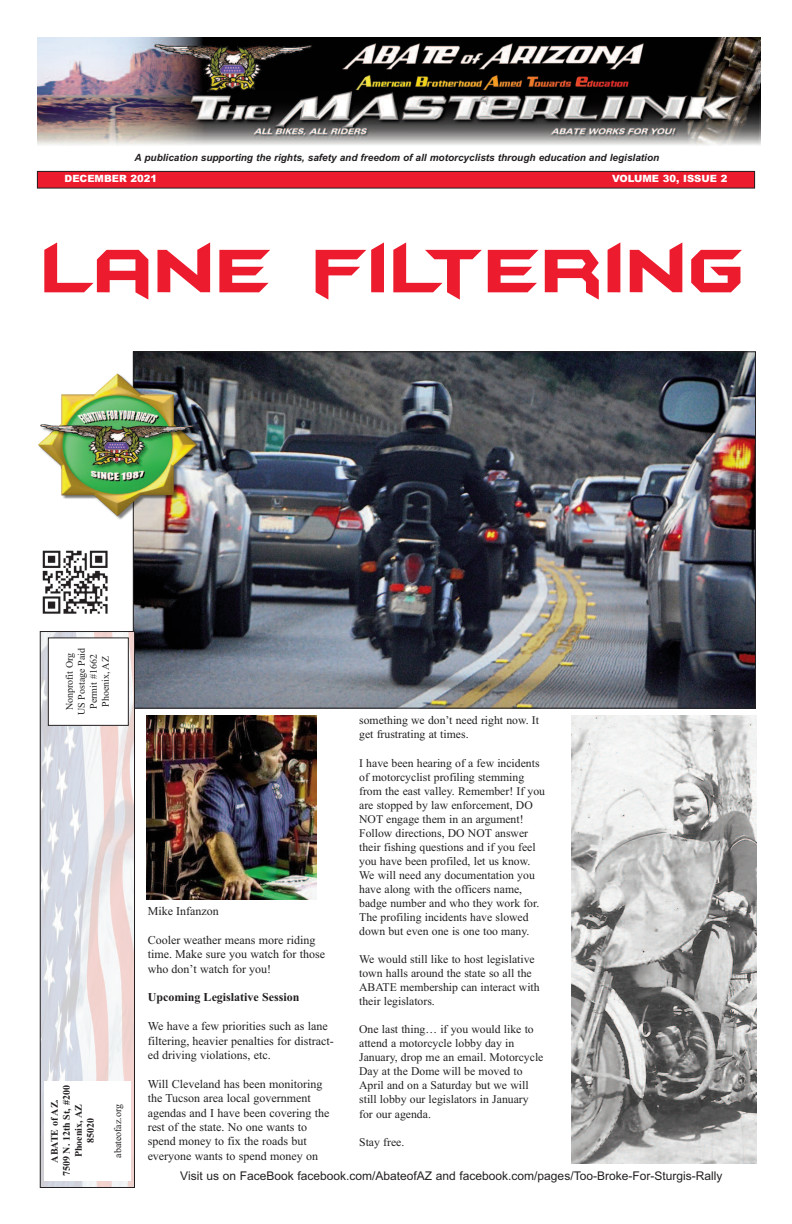
<style>
.page{position:relative;width:792px;height:1224px;background:#fff}
.page>*{position:absolute;margin:0;border:0;box-sizing:border-box;transform-origin:0 0}
.t1{font:72px "Batman Forever Alternate";letter-spacing:.03em;color:#ec1c2e}
.t2{font:12px/14.4px "Times New Roman";color:#231f20}
.t3{font:12px "Arial";color:#231f20}
.t4{font:700 12px "Times New Roman";color:#231f20}
.t5{font:11.7px/14px "Times New Roman";color:#231f20}
.t6{font:italic 700 10px "Arial";color:#231f20}
.t7{font:10px/12px "Times New Roman";color:#231f20;text-align:center}
.t8{font:700 10px/12px "Times New Roman";color:#231f20;text-align:center}
.t9{font:900 10px "Arial";color:#fff}
</style>
<div class="page">
<img style="left:135px;top:353px;width:619px;height:354px">
<div style="left:37px;top:171px;width:718px;height:17px;background:#ec1c2e"></div>
<div style="left:37px;top:171px;width:718px;height:18px;border:1px solid #231f20"></div>
<img style="left:42px;top:633px;width:91px;height:553px">
<div style="left:40px;top:631px;width:95px;height:557px;border:1px solid #231f20"></div>
<div style="left:44px;top:1081px;width:86px;height:100px;background:#fff"></div>
<div style="left:48px;top:638px;width:80px;height:87px;background:#fff"></div>
<div style="left:48px;top:637px;width:81px;height:89px;border:1px solid #231f20"></div>
<img style="left:38px;top:38px;width:722px;height:108px">
<img style="left:571px;top:715px;width:185px;height:449px">
<img style="left:42px;top:550px;width:66px;height:64px">
<img style="left:38px;top:361px;width:162px;height:172px">
<img style="left:147px;top:715px;width:169px;height:184px">
<p class="t6" style="left:135px;top:152px;width:526px">A publication supporting the rights, safety and freedom of all motorcyclists through education and legislation</p>
<p class="t9" style="left:65px;top:173px;width:94px">DECEMBER 2021</p>
<p class="t9" style="left:612px;top:173px;width:117px">VOLUME 30, ISSUE 2</p>
<h1 class="t1" style="left:44px;top:235px;width:705px">LANE FILTERING</h1>
<p class="t7" style="left:63px;top:715px;width:69px;rotate:-90deg">Nonprofit Org<br>US Postage Paid<br>Permit #1662<br>Phoenix, AZ</p>
<p class="t8" style="left:48px;top:1176px;width:93px;rotate:-90deg">ABATE of AZ.<br>7509 N. 12th St, #200<br>Phoenix, AZ<br>85020</p>
<p class="t7" style="left:112px;top:1158px;width:55px;rotate:-90deg">abateofaz.org</p>
<p class="t5" style="left:359px;top:713px;width:181px">something we don’t need right now. It get frustrating at times.</p>
<p class="t5" style="left:359px;top:755px;width:187px">I have been hearing of a few incidents of motorcyclist profiling stemming from the east valley. Remember! If you are stopped by law enforcement, DO NOT engage them in an argument!<br>Follow directions, DO NOT answer their fishing questions and if you feel you have been profiled, let us know.<br>We will need any documentation you have along with the officers name, badge number and who they work for.<br>The profiling incidents have slowed down but even one is one too many.</p>
<p class="t5" style="left:359px;top:952px;width:182px">We would still like to host legislative town halls around the state so all the<br>ABATE membership can interact with their legislators.</p>
<p class="t5" style="left:359px;top:1022px;width:186px">One last thing… if you would like to attend a motorcycle lobby day in<br>January, drop me an email. Motorcycle<br>Day at the Dome will be moved to<br>April and on a Saturday but we will still lobby our legislators in January for our agenda.</p>
<p class="t5" style="left:359px;top:1135px;width:47px">Stay free.</p>
<p class="t3" style="left:180px;top:1169px;width:544px">Visit us on FaceBook facebook.com/AbateofAZ and facebook.com/pages/Too-Broke-For-Sturgis-Rally</p>
<p class="t2" style="left:148px;top:904px;width:73px">Mike Infanzon</p>
<p class="t2" style="left:148px;top:932px;width:179px">Cooler weather means more riding time. Make sure you watch for those who don’t watch for you!</p>
<p class="t4" style="left:148px;top:990px;width:153px">Upcoming Legislative Session</p>
<p class="t2" style="left:148px;top:1019px;width:188px">We have a few priorities such as lane filtering, heavier penalties for distract&shy;ed driving violations, etc.</p>
<p class="t2" style="left:148px;top:1076px;width:183px">Will Cleveland has been monitoring the Tucson area local government agendas and I have been covering the rest of the state. No one wants to spend money to fix the roads but everyone wants to spend money on</p>
</div>
